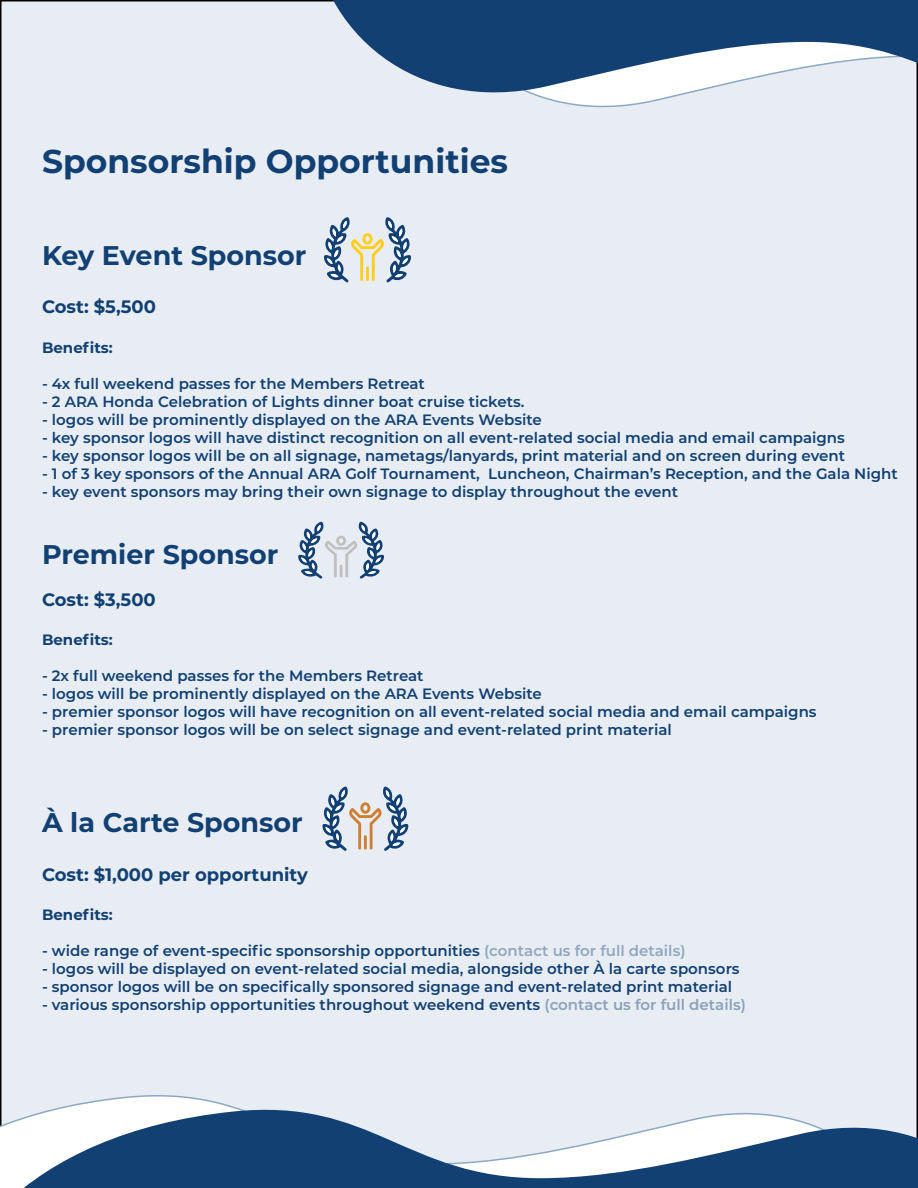
<style>
.page{position:relative;width:918px;height:1188px;background:#fff}
.page>*{position:absolute;margin:0;border:0;box-sizing:border-box;transform-origin:0 0}
.t1{font:700 33px "Montserrat";color:#124073}
.t2{font:700 27px "Montserrat";color:#124073}
.t3{font:700 18px "Montserrat";color:#124073}
.t4{font:600 15px "Montserrat";color:#124073}
.t5{font:700 15px "Montserrat";color:#124073}
.s1{color:#92a7be}
.s2{color:#8ba1ba}
</style>
<div class="page">
<div style="left:1px;top:1px;width:916px;height:1186px;background:#e7edf3"></div>
<svg style="left:167px;top:0;width:751px;height:147px"></svg>
<svg style="left:0;top:1073px;width:918px;height:115px"></svg>
<svg style="left:324px;top:217px;width:87px;height:66px"></svg>
<svg style="left:298px;top:522px;width:86px;height:57px"></svg>
<svg style="left:322px;top:786px;width:87px;height:65px"></svg>
<p class="t1" style="left:42px;top:137px;width:468px">Sponsorship Opportunities</p>
<p class="t2" style="left:42px;top:236px;width:266px">Key Event Sponsor</p>
<p class="t3" style="left:42px;top:294px;width:115px">Cost: $5,500</p>
<p class="t5" style="left:42px;top:336px;width:72px">Benefits:</p>
<p class="t4" style="left:42px;top:373px;width:384px">- 4x full weekend passes for the Members Retreat</p>
<p class="t4" style="left:42px;top:391px;width:484px">- 2 ARA Honda Celebration of Lights dinner boat cruise tickets.</p>
<p class="t4" style="left:42px;top:409px;width:501px">- logos will be prominently displayed on the ARA Events Website</p>
<p class="t4" style="left:42px;top:427px;width:804px">- key sponsor logos will have distinct recognition on all event-related social media and email campaigns</p>
<p class="t4" style="left:42px;top:445px;width:805px">- key sponsor logos will be on all signage, nametags/lanyards, print material and on screen during event</p>
<p class="t4" style="left:42px;top:463px;width:857px">- 1 of 3 key sponsors of the Annual ARA Golf Tournament, Luncheon, Chairman’s Reception, and the Gala Night</p>
<p class="t4" style="left:42px;top:481px;width:638px">- key event sponsors may bring their own signage to display throughout the event</p>
<p class="t2" style="left:42px;top:535px;width:238px">Premier Sponsor</p>
<p class="t3" style="left:42px;top:586px;width:115px">Cost: $3,500</p>
<p class="t5" style="left:42px;top:629px;width:72px">Benefits:</p>
<p class="t4" style="left:42px;top:665px;width:383px">- 2x full weekend passes for the Members Retreat</p>
<p class="t4" style="left:42px;top:683px;width:501px">- logos will be prominently displayed on the ARA Events Website</p>
<p class="t4" style="left:42px;top:701px;width:776px">- premier sponsor logos will have recognition on all event-related social media and email campaigns</p>
<p class="t4" style="left:42px;top:719px;width:631px">- premier sponsor logos will be on select signage and event-related print material</p>
<p class="t2" style="left:42px;top:803px;width:262px">À la Carte Sponsor</p>
<p class="t3" style="left:42px;top:861px;width:267px">Cost: $1,000 per opportunity</p>
<p class="t5" style="left:42px;top:904px;width:72px">Benefits:</p>
<p class="t4" style="left:42px;top:940px;width:645px">- wide range of event-specific sponsorship opportunities <span class="s1">(contact us for full details)</span></p>
<p class="t4" style="left:42px;top:958px;width:699px">- logos will be displayed on event-related social media, alongside other À la carte sponsors</p>
<p class="t4" style="left:42px;top:976px;width:692px">- sponsor logos will be on specifically sponsored signage and event-related print material</p>
<p class="t4" style="left:42px;top:994px;width:705px">- various sponsorship opportunities throughout weekend events <span class="s2">(contact us for full details)</span></p>
</div>
